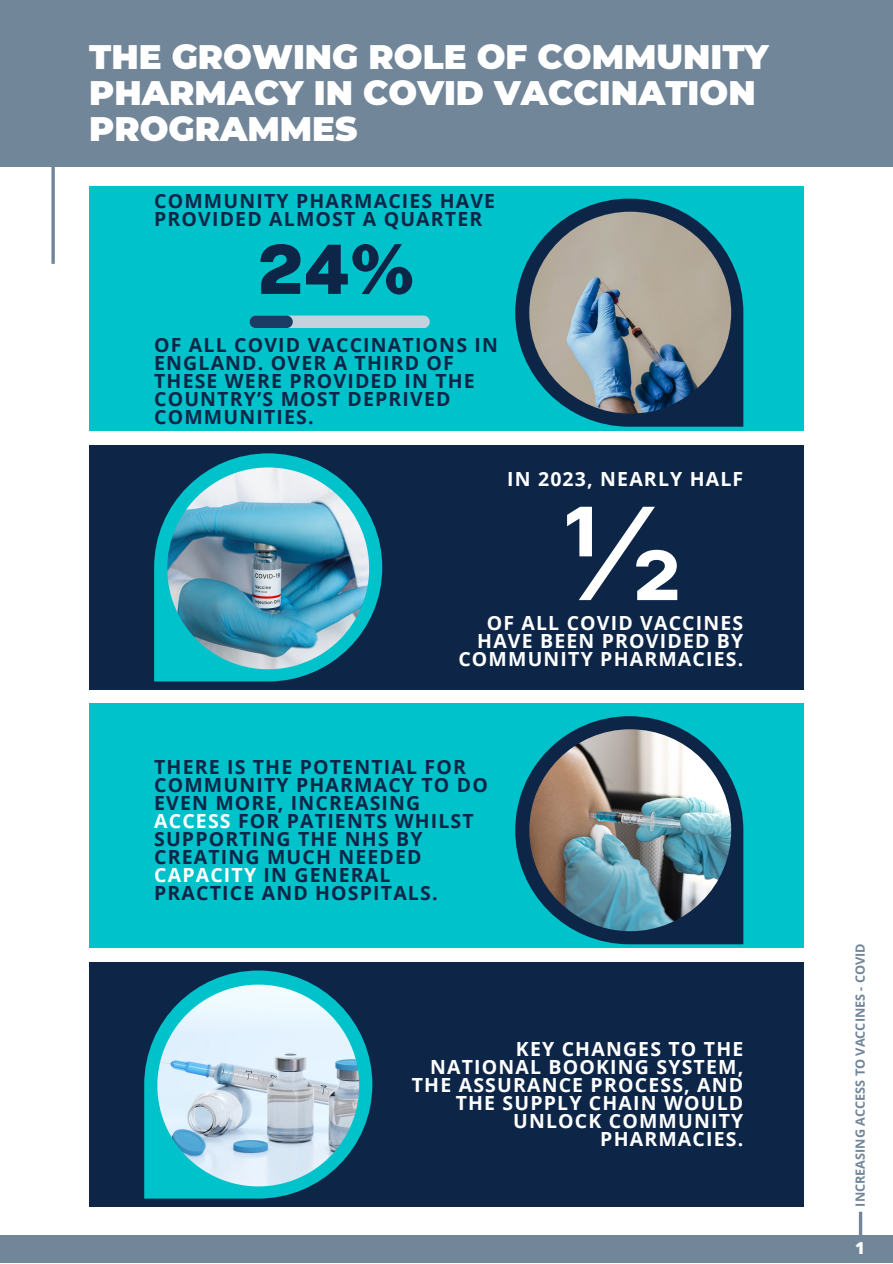
<style>
.page{position:relative;width:893px;height:1264px;background:#fff}
.page>*{position:absolute;margin:0;border:0;box-sizing:border-box;transform-origin:0 0}
.t1{font:900 67.95px "Public Sans";color:#0d2647}
.t2{font:900 33.9px/36px "Montserrat";color:#fff}
.t3{font:700 19.5px/18px "Open Sans";letter-spacing:.06em;color:#0d2647}
.t4{font:700 19.5px/18px "Open Sans";letter-spacing:.06em;color:#fff;text-align:right}
.t5{font:800 16.5px "Open Sans";color:#fff}
.t6{font:700 12.75px "Open Sans";color:#728699}
.s1{color:#fff}
</style>
<div class="page">
<svg style="left:51px;top:167px;width:4px;height:97px"></svg>
<div style="left:0;top:0;width:892px;height:167px;background:#728699"></div>
<svg style="left:858px;top:1211px;width:4px;height:23px"></svg>
<div style="left:0;top:1234px;width:892px;height:28px;background:#728699"></div>
<div style="left:89px;top:187px;width:714px;height:244px;background:#00c2cb"></div>
<div style="left:89px;top:445px;width:714px;height:244px;background:#0d2647"></div>
<div style="left:89px;top:704px;width:714px;height:243px;background:#00c2cb"></div>
<div style="left:89px;top:962px;width:714px;height:244px;background:#0d2647"></div>
<svg style="left:515px;top:199px;width:228px;height:228px;fill:#0d2647"></svg>
<img style="left:529px;top:212px;width:202px;height:201px;border-radius:50%">
<svg style="left:154px;top:453px;width:228px;height:228px"></svg>
<img style="left:167px;top:467px;width:202px;height:202px">
<svg style="left:515px;top:716px;width:228px;height:228px;fill:#0d2647"></svg>
<img style="left:529px;top:729px;width:202px;height:202px;border-radius:50%">
<svg style="left:144px;top:970px;width:228px;height:228px"></svg>
<img style="left:157px;top:984px;width:202px;height:202px">
<div style="left:249px;top:315px;width:181px;height:13px;background:#c5d1dd;border-radius:6px"></div>
<div style="left:249px;top:315px;width:44px;height:13px;background:#1b3c65;border-radius:6px"></div>
<svg style="left:567px;top:507px;width:110px;height:93px"></svg>
<p class="t2" style="left:89px;top:39px;width:680px">THE GROWING ROLE OF COMMUNITY<br>PHARMACY IN COVID VACCINATION<br>PROGRAMMES</p>
<p class="t3" style="left:154px;top:191px;width:342px">COMMUNITY PHARMACIES HAVE<br>PROVIDED ALMOST A QUARTER</p>
<p class="t1" style="left:258px;top:229px;width:159px">24%</p>
<p class="t3" style="left:154px;top:335px;width:345px">OF ALL COVID VACCINATIONS IN<br>ENGLAND. OVER A THIRD OF<br>THESE WERE PROVIDED IN THE<br>COUNTRY’S MOST DEPRIVED<br>COMMUNITIES.</p>
<p class="t4" style="left:507px;top:469px;width:238px">IN 2023, NEARLY HALF</p>
<p class="t4" style="left:458px;top:613px;width:286px">OF ALL COVID VACCINES<br>HAVE BEEN PROVIDED BY<br>COMMUNITY PHARMACIES.</p>
<p class="t3" style="left:154px;top:757px;width:335px">THERE IS THE POTENTIAL FOR<br>COMMUNITY PHARMACY TO DO<br>EVEN MORE, INCREASING<br><span class="s1">ACCESS</span> FOR PATIENTS WHILST<br>SUPPORTING THE NHS BY<br>CREATING MUCH NEEDED<br><span class="s1">CAPACITY</span> IN GENERAL<br>PRACTICE AND HOSPITALS.</p>
<p class="t4" style="left:412px;top:1039px;width:333px">KEY CHANGES TO THE<br>NATIONAL BOOKING SYSTEM,<br>THE ASSURANCE PROCESS, AND<br>THE SUPPLY CHAIN WOULD<br>UNLOCK COMMUNITY<br>PHARMACIES.</p>
<p class="t6" style="left:851px;top:1206px;width:265px;rotate:-90deg">INCREASING ACCESS TO VACCINES - COVID</p>
<p class="t5" style="left:855px;top:1236px;width:11px">1</p>
</div>
